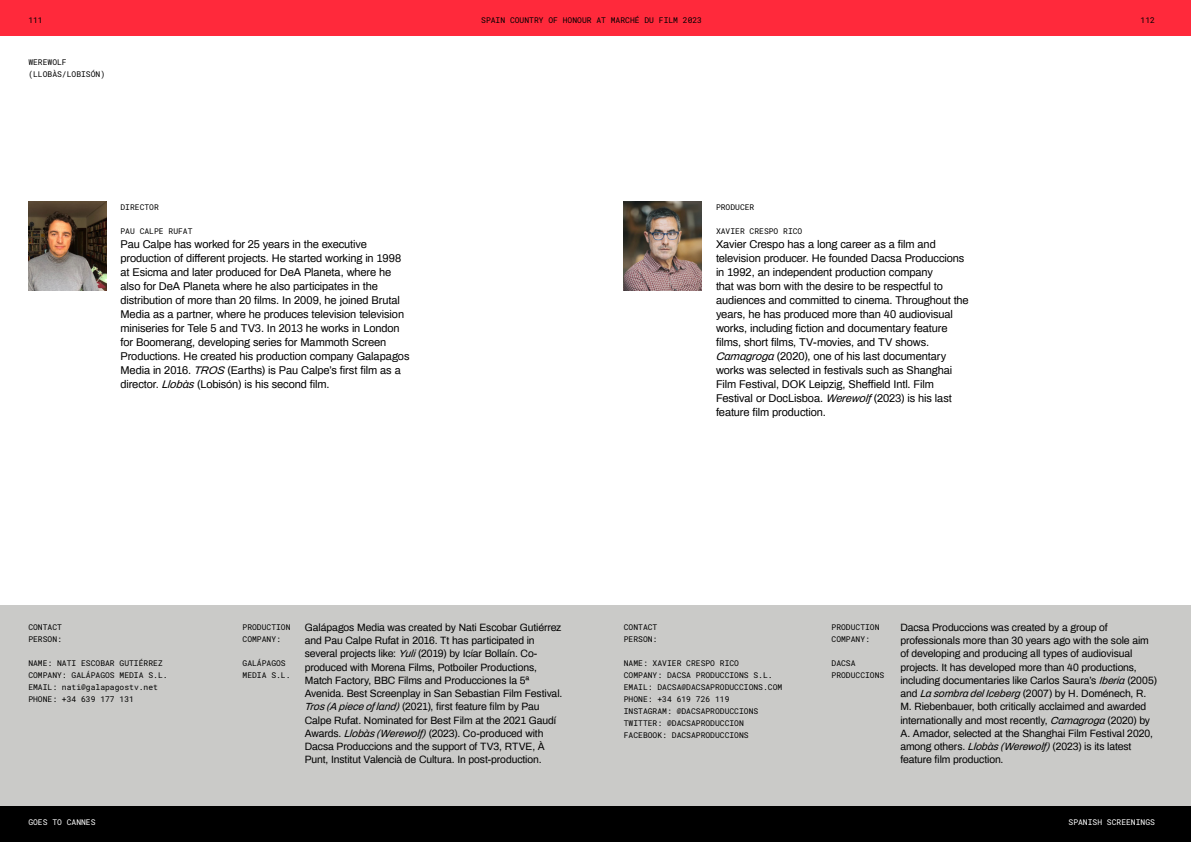
<style>
.page{position:relative;width:1191px;height:842px;background:#fff}
.page>*{position:absolute;margin:0;border:0;box-sizing:border-box;transform-origin:0 0}
.t1{font:11px/14px "Archivo";letter-spacing:-.01em;color:#000}
.t2{font:10.4px/13.2px "Archivo";letter-spacing:-.01em;color:#000}
.t3{font:8px/12px "Roboto Mono";color:#000}
.t4{font:8px "Roboto Mono";color:#fff}
.s1{font-style:italic}
</style>
<div class="page">
<img style="left:28px;top:201px;width:78px;height:89px">
<img style="left:624px;top:201px;width:77px;height:89px">
<div style="left:0;top:605px;width:1191px;height:237px;background:#cacac8"></div>
<div style="left:595px;top:0;width:596px;height:36px;background:#ff293b"></div>
<div style="left:0;top:0;width:595px;height:36px;background:#ff293b"></div>
<div style="left:595px;top:806px;width:596px;height:36px;background:#000"></div>
<div style="left:0;top:806px;width:595px;height:36px;background:#000"></div>
<p class="t3" style="left:28px;top:14px;width:16px">111</p>
<p class="t3" style="left:481px;top:14px;width:222px">SPAIN COUNTRY OF HONOUR AT MARCHÉ DU FILM 2023</p>
<p class="t3" style="left:1140px;top:14px;width:16px">112</p>
<p class="t3" style="left:28px;top:56px;width:78px">WEREWOLF (LLOBÀS/LOBISÓN)</p>
<p class="t3" style="left:120px;top:201px;width:40px">DIRECTOR</p>
<p class="t3" style="left:120px;top:225px;width:73px">PAU CALPE RUFAT</p>
<p class="t1" style="left:120px;top:236px;width:290px">Pau Calpe has worked for 25 years in the executive production of different projects. He started working in 1998 at Esicma and later produced for DeA Planeta, where he also for DeA Planeta where he also participates in the distribution of more than 20 films. In 2009, he joined Brutal Media as a partner, where he produces television television miniseries for Tele 5 and TV3. In 2013 he works in London for Boomerang, developing series for Mammoth Screen Productions. He created his production company Galapagos Media in 2016. <span class="s1">TROS</span> (Earths) is Pau Calpe’s first film as a director. <span class="s1">Llobàs</span> (Lobisón) is his second film.</p>
<p class="t3" style="left:716px;top:201px;width:40px">PRODUCER</p>
<p class="t3" style="left:716px;top:225px;width:88px">XAVIER CRESPO RICO</p>
<p class="t1" style="left:716px;top:236px;width:254px">Xavier Crespo has a long career as a film and television producer. He founded Dacsa Produccions in 1992, an independent production company<br>that was born with the desire to be respectful to audiences and committed to cinema. Throughout the years, he has produced more than 40 audiovisual works, including fiction and documentary feature films, short films, TV-movies, and TV shows.<br><span class="s1">Camagroga</span> (2020), one of his last documentary works was selected in festivals such as Shanghai Film Festival, DOK Leipzig, Sheffield Intl. Film Festival or DocLisboa. <span class="s1">Werewolf</span> (2023) is his last feature film production.</p>
<p class="t3" style="left:28px;top:621px;width:35px">CONTACT<br>PERSON:</p>
<p class="t3" style="left:28px;top:657px;width:141px">NAME: NATI ESCOBAR GUTIÉRREZ<br>COMPANY: GALÁPAGOS MEDIA S.L.<br>EMAIL: nati@galapagostv.net<br>PHONE: +34 639 177 131</p>
<p class="t3" style="left:242px;top:621px;width:49px">PRODUCTION<br>COMPANY:</p>
<p class="t3" style="left:242px;top:657px;width:49px">GALÁPAGOS<br>MEDIA S.L.</p>
<p class="t2" style="left:305px;top:620px;width:259px">Galápagos Media was created by Nati Escobar Gutiérrez and Pau Calpe Rufat in 2016. Tt has participated in several projects like: <span class="s1">Yuli</span> (2019) by Icíar Bollaín. Co&shy;produced with Morena Films, Potboiler Productions, Match Factory, BBC Films and Producciones la 5ª Avenida. Best Screenplay in San Sebastian Film Festival.<br><span class="s1">Tros (A piece of land)</span> (2021), first feature film by Pau Calpe Rufat. Nominated for Best Film at the 2021 Gaudí Awards. <span class="s1">Llobàs (Werewolf)</span> (2023). Co-produced with Dacsa Produccions and the support of TV3, RTVE, À Punt, Institut Valencià de Cultura. In post-production.</p>
<p class="t2" style="left:900px;top:620px;width:258px">Dacsa Produccions was created by a group of professionals more than 30 years ago with the sole aim of developing and producing all types of audiovisual projects. It has developed more than 40 productions, including documentaries like Carlos Saura’s <span class="s1">Iberia</span> (2005) and <span class="s1">La sombra delIceberg</span> (2007) by H. Doménech, R.<br>M. Riebenbauer, both critically acclaimed and awarded internationally and most recently, <span class="s1">Camagroga</span> (2020) by A. Amador, selected at the Shanghai Film Festival 2020, among others. <span class="s1">Llobàs (Werewolf)</span> (2023) is its latest feature film production.</p>
<p class="t3" style="left:624px;top:621px;width:35px">CONTACT<br>PERSON:</p>
<p class="t3" style="left:624px;top:657px;width:160px">NAME: XAVIER CRESPO RICO<br>COMPANY: DACSA PRODUCCIONS S.L.<br>EMAIL: DACSA@DACSAPRODUCCIONS.COM<br>PHONE: +34 619 726 119<br>INSTAGRAM: @DACSAPRODUCCIONS<br>TWITTER: @DACSAPRODUCCION<br>FACEBOOK: DACSAPRODUCCIONS</p>
<p class="t3" style="left:831px;top:621px;width:49px">PRODUCTION<br>COMPANY:</p>
<p class="t3" style="left:831px;top:657px;width:54px">DACSA<br>PRODUCCIONS</p>
<p class="t4" style="left:28px;top:816px;width:69px">GOES TO CANNES</p>
<p class="t4" style="left:1068px;top:816px;width:88px">SPANISH SCREENINGS</p>
</div>
